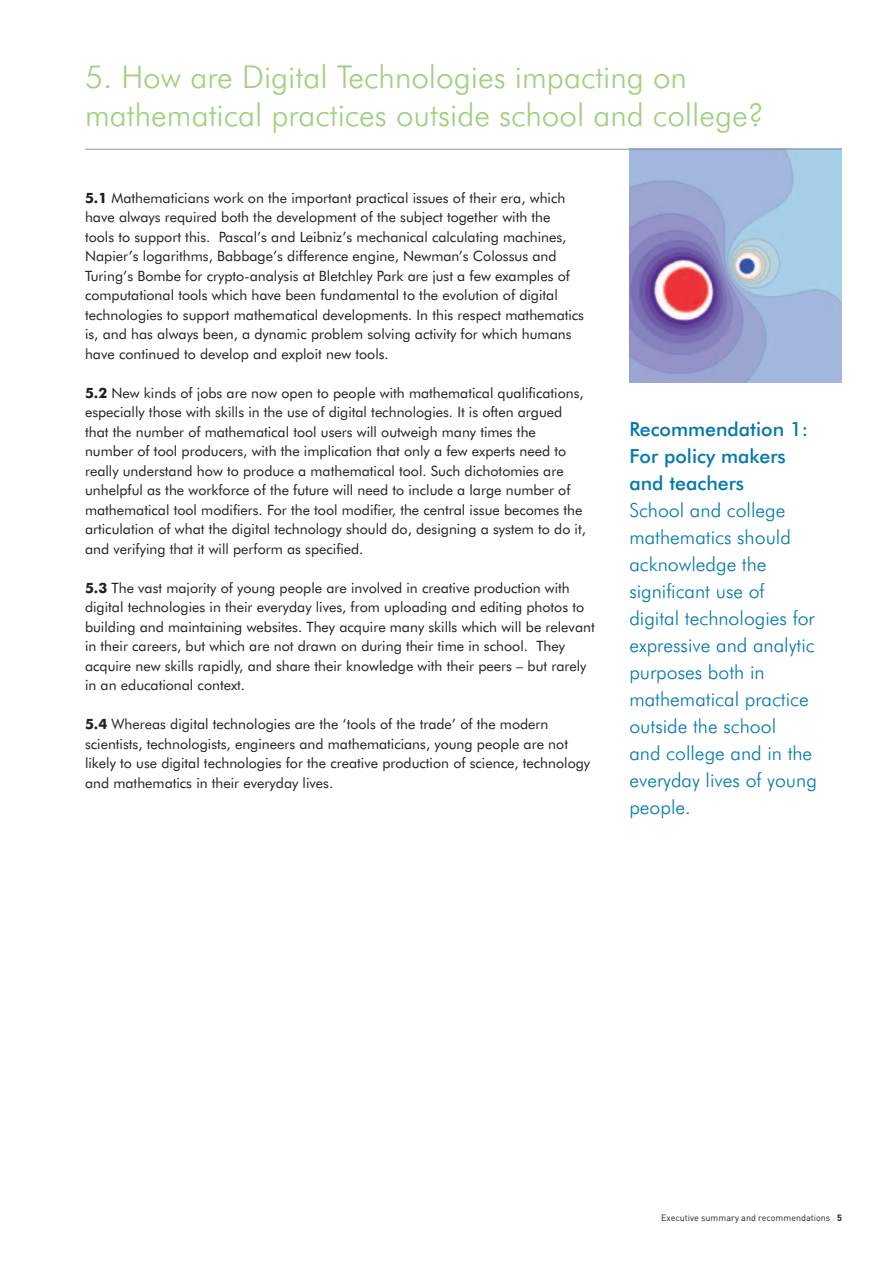
<style>
.page{position:relative;width:893px;height:1263px;background:#fff}
.page>*{position:absolute;margin:0;border:0;box-sizing:border-box;transform-origin:0 0}
.t1{font:300 31.5px/37.8px "Futura BT";color:#a0d080}
.t2{font:300 19.5px/27px "Futura BT";color:#0378ad}
.t3{font:500 19.5px/27px "Futura BT";color:#0378ad}
.t4{font:14.25px/19.5px "Futura BT";color:#231f20}
.t5{font:9px "DIN";color:#231f20}
.s1{font-weight:700}
</style>
<div class="page">
<img style="left:629px;top:150px;width:213px;height:232px">
<hr style="left:85px;top:149px;width:757px;height:1px;background:#939598">
<h1 class="t1" style="left:85px;top:57px;width:680px">5. How are Digital Technologies impacting on mathematical practices outside school and college?</h1>
<p class="t4" style="left:85px;top:188px;width:501px"><span class="s1">5.1</span> Mathematicians work on the important practical issues of their era, which have always required both the development of the subject together with the<br>tools to support this. Pascal’s and Leibniz’s mechanical calculating machines, Napier’s logarithms, Babbage’s difference engine, Newman’s Colossus and Turing’s Bombe for crypto-analysis at Bletchley Park are just a few examples of computational tools which have been fundamental to the evolution of digital technologies to support mathematical developments. In this respect mathematics is, and has always been, a dynamic problem solving activity for which humans have continued to develop and exploit new tools.</p>
<p class="t4" style="left:85px;top:383px;width:502px"><span class="s1">5.2</span> New kinds of jobs are now open to people with mathematical qualifications, especially those with skills in the use of digital technologies. It is often argued that the number of mathematical tool users will outweigh many times the number of tool producers, with the implication that only a few experts need to really understand how to produce a mathematical tool. Such dichotomies are unhelpful as the workforce of the future will need to include a large number of mathematical tool modifiers. For the tool modifier, the central issue becomes the articulation of what the digital technology should do, designing a system to do it, and verifying that it will perform as specified.</p>
<p class="t4" style="left:85px;top:578px;width:511px"><span class="s1">5.3</span> The vast majority of young people are involved in creative production with digital technologies in their everyday lives, from uploading and editing photos to building and maintaining websites. They acquire many skills which will be relevant in their careers, but which are not drawn on during their time in school. They acquire new skills rapidly, and share their knowledge with their peers – but rarely in an educational context.</p>
<p class="t4" style="left:85px;top:714px;width:507px"><span class="s1">5.4</span> Whereas digital technologies are the ‘tools of the trade’ of the modern scientists, technologists, engineers and mathematicians, young people are not likely to use digital technologies for the creative production of science, technology and mathematics in their everyday lives.</p>
<h2 class="t3" style="left:629px;top:415px;width:180px">Recommendation 1:<br>For policy makers and teachers</h2>
<p class="t2" style="left:629px;top:496px;width:189px">School and college mathematics should acknowledge the significant use of digital technologies for expressive and analytic purposes both in mathematical practice outside the school<br>and college and in the everyday lives of young people.</p>
<p class="t5" style="left:661px;top:1212px;width:182px">Executive summary and recommendations <span class="s1">5</span></p>
</div>
